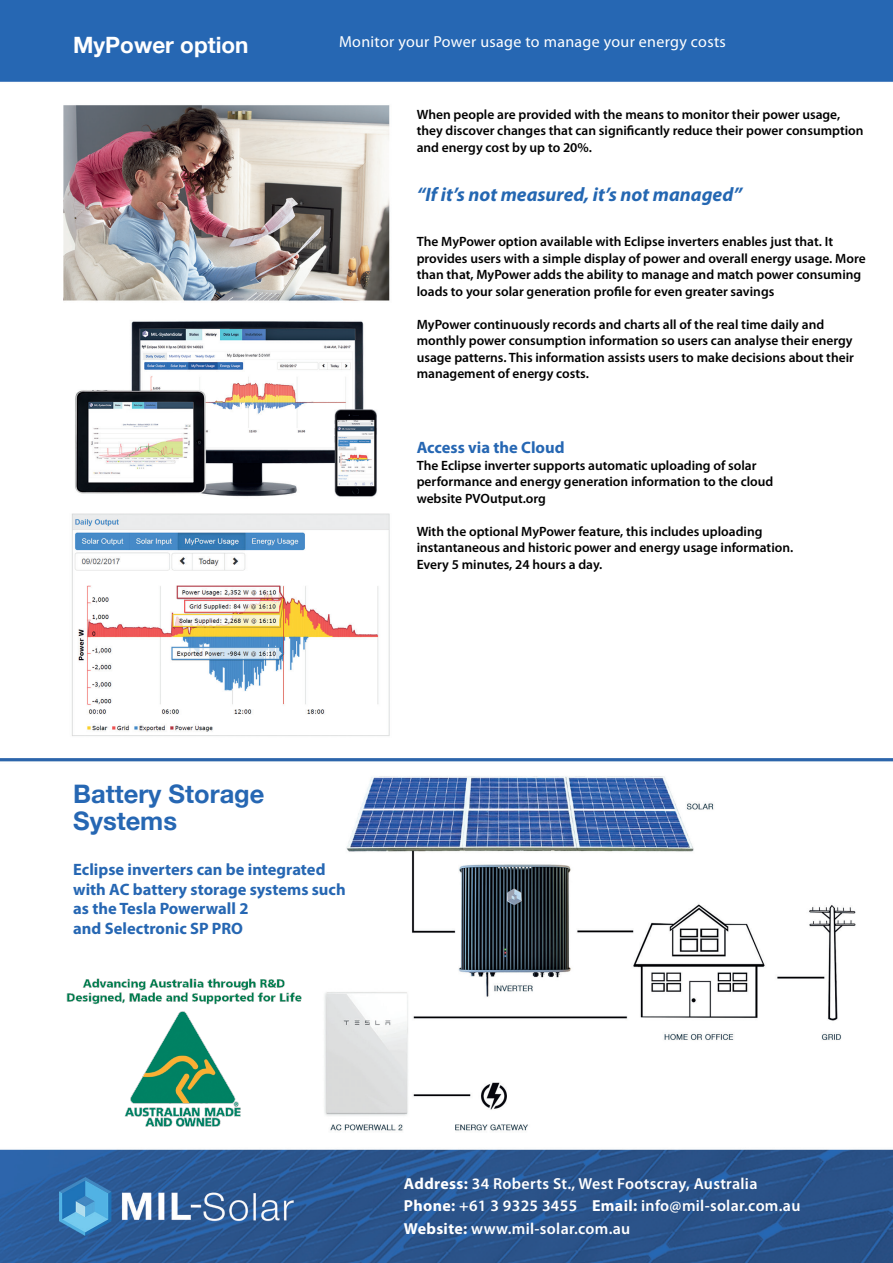
<style>
.page{position:relative;width:893px;height:1263px;background:#fff}
.page>*{position:absolute;margin:0;border:0;box-sizing:border-box;transform-origin:0 0}
.t1{font:700 25.5px/27px "Helvetica Neue";color:#2667b3}
.t2{font:700 22.5px "Helvetica Neue";color:#fff}
.t3{font:italic 700 19.5px "Myriad Pro";color:#2467b2}
.t4{font:700 16.5px "Myriad Pro";color:#2667b3}
.t5{font:600 15.9px "Myriad Pro";letter-spacing:.02em;color:#fff}
.t6{font:15.9px "Myriad Pro";letter-spacing:.02em;color:#fff}
.t7{font:600 13.5px/16.5px "Myriad Pro";color:#000}
.s1{font-weight:700}
</style>
<div class="page">
<img style="left:0;top:0;width:893px;height:1263px">
<img style="left:65px;top:974px;width:239px;height:159px">
<p class="t2" style="left:73px;top:27px;width:177px">MyPower option</p>
<p class="t6" style="left:339px;top:32px;width:388px">Monitor your Power usage to manage your energy costs</p>
<p class="t7" style="left:417px;top:105px;width:425px">When people are provided with the means to monitor their power usage,</p>
<p class="t7" style="left:417px;top:122px;width:448px">they discover changes that can significantly reduce their power consumption and energy cost by up to 20%.</p>
<p class="t3" style="left:417px;top:182px;width:327px">“If it’s not measured, it’s not managed”</p>
<p class="t7" style="left:417px;top:233px;width:450px">The MyPower option available with Eclipse inverters enables just that. It provides users with a simple display of power and overall energy usage. More than that, MyPower adds the ability to manage and match power consuming loads to your solar generation profile for even greater savings</p>
<p class="t7" style="left:417px;top:315px;width:409px">MyPower continuously records and charts all of the real time daily and</p>
<p class="t7" style="left:417px;top:332px;width:439px;text-align:justify">monthly power consumption information so users can analyse their energy usage patterns. This information assists users to make decisions about their management of energy costs.</p>
<p class="t4" style="left:417px;top:437px;width:149px">Access via the Cloud</p>
<p class="t7" style="left:417px;top:456px;width:341px">The Eclipse inverter supports automatic uploading of solar</p>
<p class="t7" style="left:417px;top:473px;width:358px">performance and energy generation information to the cloud</p>
<p class="t7" style="left:417px;top:489px;width:131px">website PVOutput.org</p>
<p class="t7" style="left:417px;top:522px;width:347px">With the optional MyPower feature, this includes uploading</p>
<p class="t7" style="left:417px;top:539px;width:378px">instantaneous and historic power and energy usage information.</p>
<p class="t7" style="left:417px;top:555px;width:187px">Every 5 minutes, 24 hours a day.</p>
<p class="t1" style="left:73px;top:781px;width:193px">Battery Storage<br>Systems</p>
<p class="t4" style="left:73px;top:859px;width:254px">Eclipse inverters can be integrated</p>
<p class="t4" style="left:73px;top:878px;width:274px">with AC battery storage systems such</p>
<p class="t4" style="left:73px;top:898px;width:177px">as the Tesla Powerwall 2</p>
<p class="t4" style="left:73px;top:917px;width:171px">and Selectronic SP PRO</p>
<p class="t5" style="left:404px;top:1173px;width:355px"><span class="s1">Address:</span> 34 Roberts St., West Footscray, Australia</p>
<p class="t5" style="left:404px;top:1196px;width:398px"><span class="s1">Phone:</span> +61 3 9325 3455 <span class="s1">Email:</span> info@mil-solar.com.au</p>
<p class="t5" style="left:404px;top:1218px;width:228px"><span class="s1">Website:</span> www.mil-solar.com.au</p>
</div>
